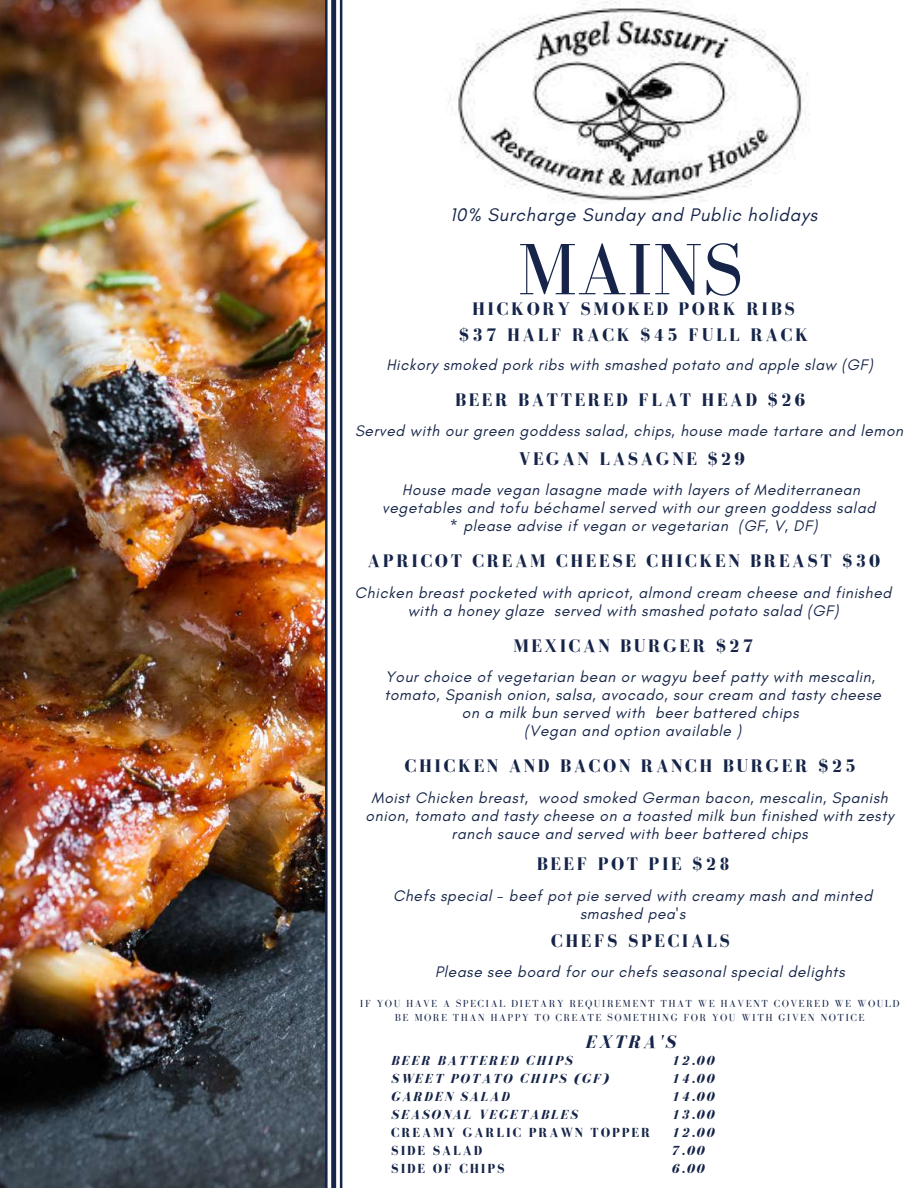
<style>
.page{position:relative;width:918px;height:1188px;background:#fff}
.page>*{position:absolute;margin:0;border:0;box-sizing:border-box;transform-origin:0 0}
.t1{font:74.85px "Bodoni FLF";color:#152448}
.t2{font:700 18.75px/25.8px "Bodoni FLF";letter-spacing:.14em;color:#152448;text-align:center}
.t3{font:italic 700 18.75px "Bodoni FLF";letter-spacing:.14em;color:#152448}
.t4{font:italic 18.6px "Glacial Indifference";letter-spacing:.04em;color:#152448}
.t5{font:italic 15.6px/18px "Glacial Indifference";letter-spacing:.04em;color:#152448;text-align:center}
.t6{font:italic 700 13.5px/18px "Bodoni FLF";letter-spacing:.14em;color:#152448}
.t7{font:700 13.5px/18px "Bodoni FLF";letter-spacing:.14em;color:#152448}
.t8{font:10.5px/14px "Bodoni FLF";letter-spacing:.14em;color:#152448;text-align:center}
</style>
<div class="page">
<img style="left:0;top:0;width:325px;height:1188px">
<svg style="left:325px;top:0;width:17px;height:1188px"></svg>
<img style="left:448px;top:1px;width:360px;height:202px">
<p class="t4" style="left:450px;top:204px;width:369px">10% Surcharge Sunday and Public holidays</p>
<h1 class="t1" style="left:518px;top:229px;width:227px">MAINS</h1>
<p class="t2" style="left:459px;top:296px;width:351px">HICKORY SMOKED PORK RIBS $37 HALF RACK $45 FULL RACK</p>
<p class="t5" style="left:386px;top:355px;width:488px">Hickory smoked pork ribs with smashed potato and apple slaw (GF)</p>
<p class="t2" style="left:455px;top:387px;width:352px">BEER BATTERED FLAT HEAD $26</p>
<p class="t5" style="left:355px;top:422px;width:550px">Served with our green goddess salad, chips, house made tartare and lemon</p>
<p class="t2" style="left:519px;top:446px;width:228px">VEGAN LASAGNE $29</p>
<p class="t5" style="left:402px;top:481px;width:459px">House made vegan lasagne made with layers of Mediterranean</p>
<p class="t5" style="left:382px;top:499px;width:495px">vegetables and tofu béchamel served with our green goddess salad</p>
<p class="t5" style="left:450px;top:517px;width:369px">* please advise if vegan or vegetarian (GF, V, DF)</p>
<p class="t2" style="left:368px;top:548px;width:514px">APRICOT CREAM CHEESE CHICKEN BREAST $30</p>
<p class="t5" style="left:355px;top:583px;width:538px">Chicken breast pocketed with apricot, almond cream cheese and finished with a honey glaze served with smashed potato salad (GF)</p>
<p class="t2" style="left:513px;top:633px;width:242px">MEXICAN BURGER $27</p>
<p class="t5" style="left:384px;top:668px;width:498px">Your choice of vegetarian bean or wagyu beef patty with mescalin, tomato, Spanish onion, salsa, avocado, sour cream and tasty cheese on a milk bun served with beer battered chips<br>(Vegan and option available )</p>
<p class="t2" style="left:405px;top:753px;width:453px">CHICKEN AND BACON RANCH BURGER $25</p>
<p class="t5" style="left:366px;top:788px;width:530px">Moist Chicken breast, wood smoked German bacon, mescalin, Spanish onion, tomato and tasty cheese on a toasted milk bun finished with zesty ranch sauce and served with beer battered chips</p>
<p class="t2" style="left:537px;top:851px;width:195px">BEEF POT PIE $28</p>
<p class="t5" style="left:393px;top:886px;width:481px">Chefs special - beef pot pie served with creamy mash and minted smashed pea's</p>
<p class="t2" style="left:551px;top:928px;width:180px">CHEFS SPECIALS</p>
<p class="t5" style="left:435px;top:963px;width:411px">Please see board for our chefs seasonal special delights</p>
<p class="t8" style="left:360px;top:997px;width:541px">IF YOU HAVE A SPECIAL DIETARY REQUIREMENT THAT WE HAVENT COVERED WE WOULD<br>BE MORE THAN HAPPY TO CREATE SOMETHING FOR YOU WITH GIVEN NOTICE</p>
<p class="t3" style="left:585px;top:1031px;width:92px">EXTRA'S</p>
<p class="t6" style="left:391px;top:1051px;width:219px">BEER BATTERED CHIPS<br>SWEET POTATO CHIPS (GF)<br>GARDEN SALAD<br>SEASONAL VEGETABLES</p>
<p class="t7" style="left:391px;top:1123px;width:260px">CREAMY GARLIC PRAWN TOPPER<br>SIDE SALAD<br>SIDE OF CHIPS</p>
<p class="t6" style="left:672px;top:1051px;width:45px">12.00<br>14.00<br>14.00<br>13.00<br>12.00<br>7.00<br>6.00</p>
</div>
